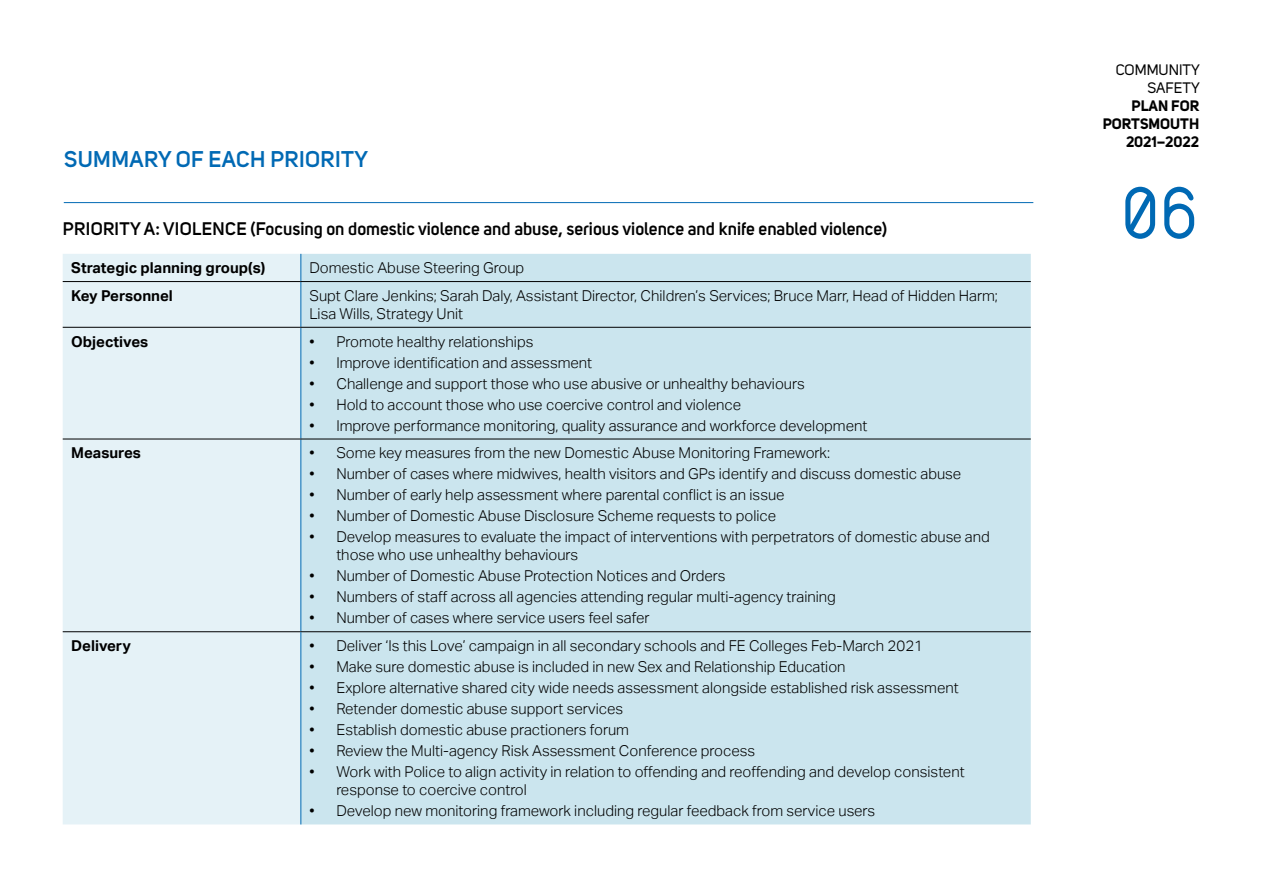
<style>
.page{position:relative;width:1263px;height:893px;background:#fff}
.page>*{position:absolute;margin:0;border:0;box-sizing:border-box;transform-origin:0 0}
.t1{font:70.5px "AHAMONO";color:#0069b4}
.t2{font:600 22.5px "Uni Sans";letter-spacing:.02em;color:#0069b4}
.t3{font:600 18px "Uni Sans";color:#000}
.t4{font:300 15px/18px "Aktiv Grotesk";color:#000}
.t5{font:700 15px "Aktiv Grotesk";color:#000}
.t6{font:700 15px/18px "Uni Sans";color:#000;text-align:right}
.t7{font:15px/18px "Uni Sans";color:#000;text-align:right}
</style>
<div class="page">
<hr style="left:64px;top:202px;width:969px;height:1px;background:#0069b4">
<div style="left:63px;top:254px;width:237px;height:570px;background:#e5f2f7"></div>
<div style="left:301px;top:254px;width:730px;height:570px;background:#cbe5ee"></div>
<svg style="left:300px;top:254px;width:1px;height:27px"></svg>
<hr style="left:300px;top:282px;width:1px;height:45px;background:#0069b4">
<hr style="left:300px;top:328px;width:1px;height:111px;background:#0069b4">
<hr style="left:300px;top:439px;width:1px;height:192px;background:#0069b4">
<hr style="left:63px;top:281px;width:238px;height:1px;background:#000">
<hr style="left:301px;top:281px;width:730px;height:1px;background:#000">
<hr style="left:63px;top:327px;width:238px;height:1px;background:#000">
<hr style="left:301px;top:327px;width:730px;height:1px;background:#000">
<hr style="left:63px;top:439px;width:238px;height:1px;background:#000">
<hr style="left:301px;top:439px;width:730px;height:1px;background:#000">
<hr style="left:63px;top:631px;width:238px;height:1px;background:#000">
<hr style="left:301px;top:631px;width:730px;height:1px;background:#000">
<hr style="left:300px;top:632px;width:1px;height:192px;background:#0069b4">
<h1 class="t2" style="left:64px;top:146px;width:305px">SUMMARY OF EACH PRIORITY</h1>
<p class="t3" style="left:63px;top:218px;width:826px">PRIORITY A: VIOLENCE (Focusing on domestic violence and abuse, serious violence and knife enabled violence)</p>
<p class="t5" style="left:71px;top:259px;width:196px">Strategic planning group(s)</p>
<p class="t4" style="left:309px;top:259px;width:216px">Domestic Abuse Steering Group</p>
<p class="t5" style="left:71px;top:287px;width:103px">Key Personnel</p>
<p class="t4" style="left:309px;top:287px;width:690px">Supt Clare Jenkins; Sarah Daly, Assistant Director, Children’s Services; Bruce Marr, Head of Hidden Harm;<br>Lisa Wills, Strategy Unit</p>
<p class="t5" style="left:71px;top:333px;width:79px">Objectives</p>
<p class="t4" style="left:309px;top:332px;width:226px">• Promote healthy relationships</p>
<p class="t4" style="left:309px;top:353px;width:284px">• Improve identification and assessment</p>
<p class="t4" style="left:309px;top:374px;width:497px">• Challenge and support those who use abusive or unhealthy behaviours</p>
<p class="t4" style="left:309px;top:395px;width:433px">• Hold to account those who use coercive control and violence</p>
<p class="t4" style="left:309px;top:416px;width:560px">• Improve performance monitoring, quality assurance and workforce development</p>
<p class="t5" style="left:71px;top:444px;width:71px">Measures</p>
<p class="t4" style="left:309px;top:444px;width:522px">• Some key measures from the new Domestic Abuse Monitoring Framework:</p>
<p class="t4" style="left:309px;top:465px;width:653px">• Number of cases where midwives, health visitors and GPs identify and discuss domestic abuse</p>
<p class="t4" style="left:309px;top:486px;width:477px">• Number of early help assessment where parental conflict is an issue</p>
<p class="t4" style="left:309px;top:507px;width:468px">• Number of Domestic Abuse Disclosure Scheme requests to police</p>
<p class="t4" style="left:336px;top:528px;width:655px;text-indent:-27px">• Develop measures to evaluate the impact of interventions with perpetrators of domestic abuse and those who use unhealthy behaviours</p>
<p class="t4" style="left:309px;top:567px;width:418px">• Number of Domestic Abuse Protection Notices and Orders</p>
<p class="t4" style="left:309px;top:588px;width:528px">• Numbers of staff across all agencies attending regular multi-agency training</p>
<p class="t4" style="left:309px;top:609px;width:342px">• Number of cases where service users feel safer</p>
<p class="t5" style="left:71px;top:637px;width:61px">Delivery</p>
<p class="t4" style="left:309px;top:637px;width:615px">• Deliver ‘Is this Love’ campaign in all secondary schools and FE Colleges Feb-March 2021</p>
<p class="t4" style="left:309px;top:658px;width:538px">• Make sure domestic abuse is included in new Sex and Relationship Education</p>
<p class="t4" style="left:309px;top:679px;width:651px">• Explore alternative shared city wide needs assessment alongside established risk assessment</p>
<p class="t4" style="left:309px;top:700px;width:315px">• Retender domestic abuse support services</p>
<p class="t4" style="left:309px;top:721px;width:321px">• Establish domestic abuse practioners forum</p>
<p class="t4" style="left:309px;top:742px;width:447px">• Review the Multi-agency Risk Assessment Conference process</p>
<p class="t4" style="left:336px;top:763px;width:630px;text-indent:-27px">• Work with Police to align activity in relation to offending and reoffending and develop consistent response to coercive control</p>
<p class="t4" style="left:309px;top:802px;width:567px">• Develop new monitoring framework including regular feedback from service users</p>
<p class="t7" style="left:1116px;top:61px;width:85px">COMMUNITY<br>SAFETY</p>
<p class="t6" style="left:1103px;top:97px;width:98px">PLAN FOR<br>PORTSMOUTH<br>2021–2022</p>
<h1 class="t1" style="left:1120px;top:150px;width:80px">06</h1>
</div>
